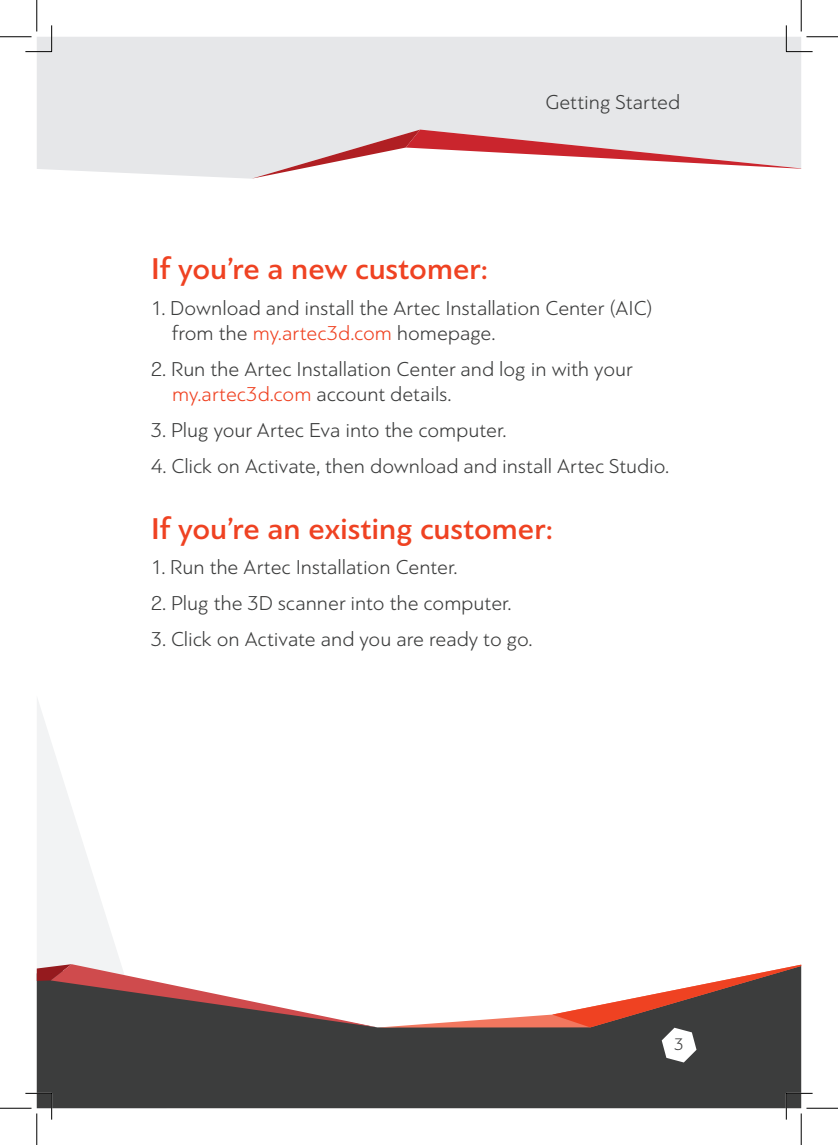
<style>
.page{position:relative;width:838px;height:1145px;background:#fff}
.page>*{position:absolute;margin:0;border:0;box-sizing:border-box;transform-origin:0 0}
.t1{font:500 31.5px "PF Bague Sans Pro";color:#ef4222}
.t2{font:300 21px/25.2px "PF Bague Sans Pro";color:#3c3d3d}
.t3{font:300 17.5px "PF Bague Sans Pro";color:#3c3d3d}
.s1{color:#ef4222}
</style>
<div class="page">
<svg style="left:37px;top:699px;width:84px;height:265px;fill:#f2f3f4"></svg>
<div style="left:37px;top:37px;width:764px;height:142px;background:#e6e7e9"></div>
<svg style="left:251px;top:130px;width:550px;height:49px"></svg>
<div style="left:37px;top:1062px;width:764px;height:46px;background:#3c3d3d"></div>
<svg style="left:37px;top:964px;width:764px;height:98px"></svg>
<svg style="left:25px;top:25px;width:27px;height:27px"></svg>
<svg style="left:25px;top:1093px;width:27px;height:27px"></svg>
<svg style="left:785px;top:25px;width:27px;height:27px"></svg>
<svg style="left:785px;top:1093px;width:27px;height:27px"></svg>
<hr style="left:0;top:36px;width:32px;height:1px;background:#000">
<hr style="left:806px;top:36px;width:31px;height:1px;background:#000">
<hr style="left:0;top:1108px;width:32px;height:1px;background:#000">
<hr style="left:806px;top:1108px;width:31px;height:1px;background:#000">
<hr style="left:36px;top:0;width:1px;height:31px;background:#000">
<hr style="left:36px;top:1113px;width:1px;height:32px;background:#000">
<hr style="left:800px;top:0;width:1px;height:31px;background:#000">
<hr style="left:800px;top:1113px;width:1px;height:32px;background:#000">
<p class="t2" style="left:545px;top:90px;width:136px">Getting Started</p>
<h1 class="t1" style="left:151px;top:250px;width:338px">If you’re a new customer:</h1>
<p class="t2" style="left:172px;top:296px;width:481px;text-indent:-21px">1. Download and install the Artec Installation Center (AIC) from the <span class="s1">my.artec3d.com</span> homepage.</p>
<p class="t2" style="left:172px;top:357px;width:462px;text-indent:-21px">2. Run the Artec Installation Center and log in with your <span class="s1">my.artec3d.com</span> account details.</p>
<p class="t2" style="left:151px;top:418px;width:356px">3. Plug your Artec Eva into the computer.</p>
<p class="t2" style="left:151px;top:453px;width:519px">4. Click on Activate, then download and install Artec Studio.</p>
<h1 class="t1" style="left:151px;top:510px;width:403px">If you’re an existing customer:</h1>
<p class="t2" style="left:151px;top:555px;width:307px">1. Run the Artec Installation Center.</p>
<p class="t2" style="left:151px;top:591px;width:362px">2. Plug the 3D scanner into the computer.</p>
<p class="t2" style="left:151px;top:626px;width:382px">3. Click on Activate and you are ready to go.</p>
<p class="t3" style="left:674px;top:1034px;width:11px">3</p>
</div>
